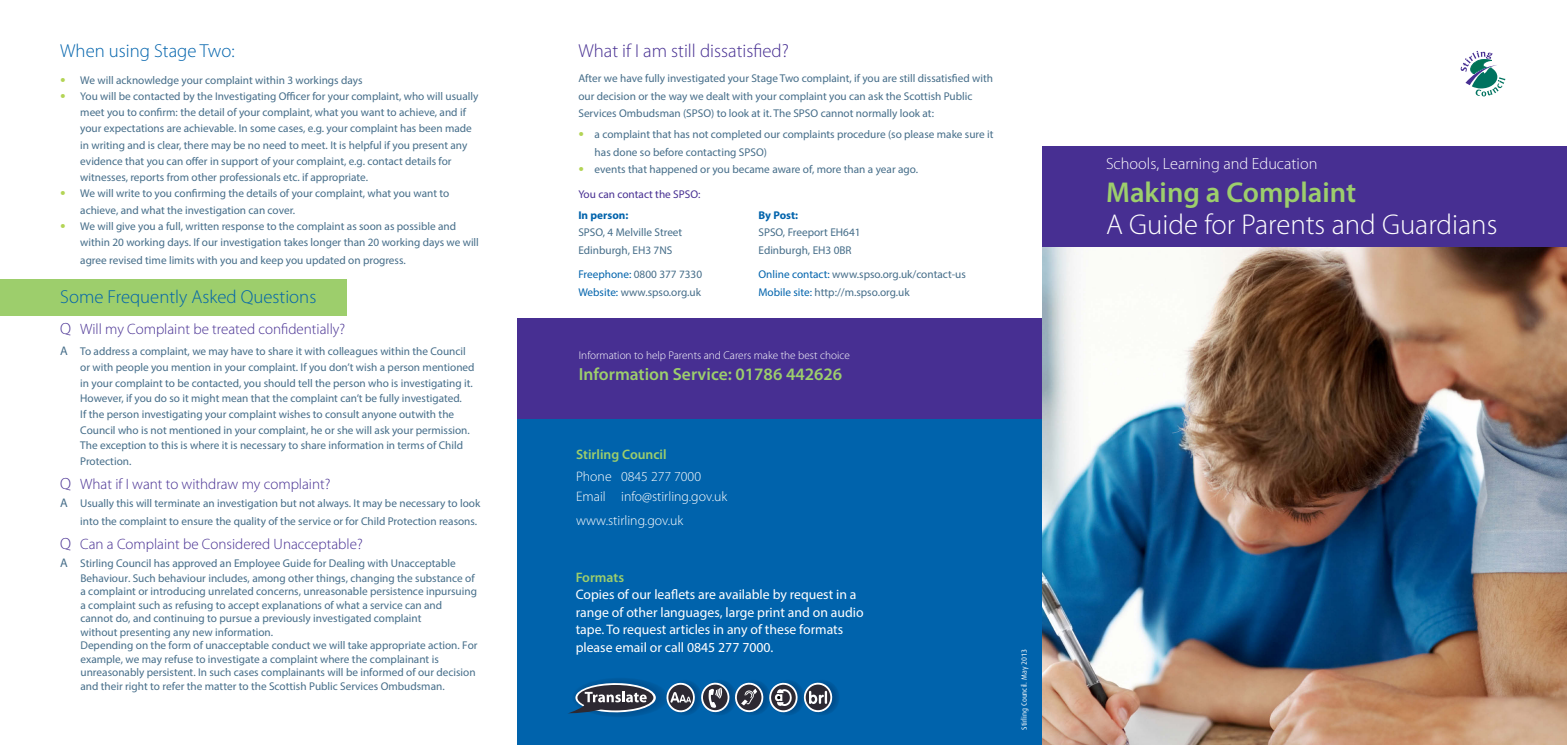
<style>
.page{position:relative;width:1567px;height:745px;background:#fff}
.page>*{position:absolute;margin:0;border:0;box-sizing:border-box;transform-origin:0 0}
.t1{font:300 28.75px "Myriad Pro";color:#fff}
.t2{font:600 28.75px "Myriad Pro";color:#9dce6c}
.Paragraph_Style_1{font:300 18.75px "Myriad Pro";color:#0063ac}
.Paragraph_Style_1-2{font:300 18.75px "Myriad Pro";color:#472f92}
.t3{font:600 17.5px "Myriad Pro";color:#9dce6c}
.t4{font:300 16.25px "Myriad Pro";color:#fff}
.Paragraph_Style_1-3{font:300 15px "Myriad Pro";color:#472f92}
.t5{font:13.75px/17.5px "Myriad Pro";color:#fff}
.t6{font:300 13.75px "Myriad Pro";color:#fff}
.t7{font:600 13.75px "Myriad Pro";color:#9dce6c}
.body_text{font:11.25px/13.5px "Myriad Pro";color:#456d89}
.t8{font:300 11.25px "Myriad Pro";color:#fff}
.body_text-2{font:11.25px "Myriad Pro";color:#472f92}
.body_text-3{font:700 11.25px "Myriad Pro";color:#0063ac}
.t9{font:7.5px "Dax";color:#fff}
.s1{font-family:"Helvetica Neue LT";font-weight:300;color:#b3d455}
.s2{font-size:16.25px}
.s3{font-size:12.5px}
.s4{color:#0063ac}
</style>
<div class="page">
<div style="left:518px;top:318px;width:526px;height:426px;background:#0063ac"></div>
<div style="left:517px;top:318px;width:525px;height:101px;background:#472f92"></div>
<div style="left:0;top:278px;width:346px;height:37px;background:#9dce6c"></div>
<img style="left:1042px;top:247px;width:524px;height:497px">
<div style="left:667px;top:679px;width:35px;height:36px;background:#0060a7;border-radius:50%"></div>
<div style="left:668px;top:679px;width:34px;height:36px;background:#005b9f;border-radius:50%"></div>
<div style="left:668px;top:679px;width:33px;height:35px;background:#0062ab;border-radius:50%"></div>
<div style="left:668px;top:680px;width:33px;height:34px;background:#00589b;border-radius:50%"></div>
<div style="left:805px;top:679px;width:34px;height:36px;background:#005a9e;border-radius:50%"></div>
<div style="left:805px;top:679px;width:34px;height:35px;background:#005b9f;border-radius:50%"></div>
<div style="left:806px;top:680px;width:32px;height:34px;background:#00589b;border-radius:50%"></div>
<div style="left:806px;top:680px;width:32px;height:33px;background:#00589b;border-radius:50%"></div>
<div style="left:807px;top:681px;width:30px;height:32px;background:#005597;border-radius:50%"></div>
<div style="left:808px;top:682px;width:28px;height:30px;background:#005192;border-radius:50%"></div>
<div style="left:770px;top:679px;width:35px;height:36px;background:#0060a6;border-radius:50%"></div>
<div style="left:770px;top:679px;width:34px;height:36px;background:#00599d;border-radius:50%"></div>
<div style="left:736px;top:679px;width:34px;height:36px;background:#005b9f;border-radius:50%"></div>
<div style="left:736px;top:679px;width:34px;height:35px;background:#0062ab;border-radius:50%"></div>
<div style="left:737px;top:680px;width:32px;height:34px;background:#00599c;border-radius:50%"></div>
<div style="left:702px;top:679px;width:35px;height:36px;background:#005a9e;border-radius:50%"></div>
<div style="left:702px;top:679px;width:34px;height:35px;background:#0062ab;border-radius:50%"></div>
<div style="left:703px;top:680px;width:32px;height:34px;background:#00599c;border-radius:50%"></div>
<svg style="left:569px;top:680px;width:264px;height:33px"></svg>
<svg style="left:1460px;top:51px;width:45px;height:45px"></svg>
<div style="left:1042px;top:146px;width:524px;height:101px;background:#472f92"></div>
<p class="Paragraph_Style_1" style="left:60px;top:40px;width:176px">When using Stage Two:</p>
<p class="body_text" style="left:60px;top:73px;width:304px"><span class="s1">•</span> We will acknowledge your complaint within 3 workings days</p>
<p class="body_text" style="left:60px;top:89px;width:419px"><span class="s1">•</span> You will be contacted by the Investigating Officer for your complaint, who will usually</p>
<p class="body_text" style="left:80px;top:105px;width:387px">meet you to confirm: the detail of your complaint, what you want to achieve, and if</p>
<p class="body_text" style="left:80px;top:122px;width:393px">your expectations are achievable. In some cases, e.g. your complaint has been made</p>
<p class="body_text" style="left:80px;top:138px;width:388px">in writing and is clear, there may be no need to meet. It is helpful if you present any</p>
<p class="body_text" style="left:80px;top:154px;width:373px">evidence that you can offer in support of your complaint, e.g. contact details for</p>
<p class="body_text" style="left:80px;top:170px;width:289px">witnesses, reports from other professionals etc. if appropriate.</p>
<p class="body_text" style="left:60px;top:187px;width:390px"><span class="s1">•</span> We will write to you confirming the details of your complaint, what you want to</p>
<p class="body_text" style="left:80px;top:203px;width:216px">achieve, and what the investigation can cover.</p>
<p class="body_text" style="left:60px;top:219px;width:397px"><span class="s1">•</span> We will give you a full, written response to the complaint as soon as possible and</p>
<p class="body_text" style="left:80px;top:235px;width:400px">within 20 working days. If our investigation takes longer than 20 working days we will</p>
<p class="body_text" style="left:80px;top:253px;width:327px">agree revised time limits with you and keep you updated on progress.</p>
<p class="Paragraph_Style_1" style="left:60px;top:286px;width:257px">Some Frequently Asked Questions</p>
<p class="Paragraph_Style_1-3" style="left:60px;top:321px;width:286px"><span class="s2">Q</span> Will my Complaint be treated confidentially?</p>
<p class="body_text" style="left:60px;top:344px;width:407px"><span class="s3">A</span> To address a complaint, we may have to share it with colleagues within the Council</p>
<p class="body_text" style="left:80px;top:360px;width:396px">or with people you mention in your complaint. If you don’t wish a person mentioned</p>
<p class="body_text" style="left:80px;top:375px;width:394px">in your complaint to be contacted, you should tell the person who is investigating it.</p>
<p class="body_text" style="left:80px;top:391px;width:383px">However, if you do so it might mean that the complaint can’t be fully investigated.</p>
<p class="body_text" style="left:80px;top:407px;width:375px">If the person investigating your complaint wishes to consult anyone outwith the</p>
<p class="body_text" style="left:80px;top:422px;width:391px">Council who is not mentioned in your complaint, he or she will ask your permission.</p>
<p class="body_text" style="left:80px;top:438px;width:384px">The exception to this is where it is necessary to share information in terms of Child</p>
<p class="body_text" style="left:80px;top:454px;width:53px">Protection.</p>
<p class="Paragraph_Style_1-3" style="left:60px;top:476px;width:272px"><span class="s2">Q</span> What if I want to withdraw my complaint?</p>
<p class="body_text" style="left:60px;top:496px;width:421px"><span class="s3">A</span> Usually this will terminate an investigation but not always. It may be necessary to look</p>
<p class="body_text" style="left:80px;top:513px;width:398px">into the complaint to ensure the quality of the service or for Child Protection reasons.</p>
<p class="Paragraph_Style_1-3" style="left:60px;top:535px;width:304px"><span class="s2">Q</span> Can a Complaint be Considered Unacceptable?</p>
<p class="body_text" style="left:60px;top:555px;width:397px"><span class="s3">A</span> Stirling Council has approved an Employee Guide for Dealing with Unacceptable</p>
<p class="body_text" style="left:80px;top:570px;width:398px">Behaviour. Such behaviour includes, among other things, changing the substance of a complaint or introducing unrelated concerns, unreasonable persistence inpursuing a complaint such as refusing to accept explanations of what a service can and cannot do, and continuing to pursue a previously investigated complaint<br>without presenting any new information.<br>Depending on the form of unacceptable conduct we will take appropriate action. For example, we may refuse to investigate a complaint where the complainant is unreasonably persistent. In such cases complainants will be informed of our decision and their right to refer the matter to the Scottish Public Services Ombudsman.</p>
<p class="Paragraph_Style_1-2" style="left:578px;top:41px;width:212px">What if I am still dissatisfied?</p>
<p class="body_text" style="left:578px;top:71px;width:416px">After we have fully investigated your Stage Two complaint, if you are still dissatisfied with</p>
<p class="body_text" style="left:578px;top:89px;width:395px">our decision or the way we dealt with your complaint you can ask the Scottish Public</p>
<p class="body_text" style="left:578px;top:106px;width:357px">Services Ombudsman (SPSO) to look at it. The SPSO cannot normally look at:</p>
<p class="body_text" style="left:578px;top:127px;width:416px"><span class="s1">•</span> a complaint that has not completed our complaints procedure (so please make sure it</p>
<p class="body_text" style="left:594px;top:145px;width:174px">has done so before contacting SPSO)</p>
<p class="body_text" style="left:578px;top:162px;width:341px"><span class="s1">•</span> events that happened or you became aware of, more than a year ago.</p>
<p class="body_text-2" style="left:578px;top:187px;width:124px">You can contact the SPSO:</p>
<p class="body_text-3" style="left:578px;top:207px;width:51px">In person:</p>
<p class="body_text-3" style="left:758px;top:207px;width:41px">By Post:</p>
<p class="body_text" style="left:578px;top:225px;width:105px">SPSO, 4 Melville Street</p>
<p class="body_text" style="left:758px;top:225px;width:104px">SPSO, Freeport EH641</p>
<p class="body_text" style="left:578px;top:243px;width:95px">Edinburgh, EH3 7NS</p>
<p class="body_text" style="left:758px;top:243px;width:95px">Edinburgh, EH3 0BR</p>
<p class="body_text" style="left:578px;top:267px;width:125px"><span class="s4">Freephone:</span> 0800 377 7330</p>
<p class="body_text" style="left:758px;top:267px;width:209px"><span class="s4">Online contact:</span> www.spso.org.uk/contact-us</p>
<p class="body_text" style="left:578px;top:285px;width:124px"><span class="s4">Website:</span> www.spso.org.uk</p>
<p class="body_text" style="left:758px;top:285px;width:153px"><span class="s4">Mobile site:</span> http://m.spso.org.uk</p>
<p class="t8" style="left:578px;top:349px;width:273px">Information to help Parents and Carers make the best choice</p>
<p class="t3" style="left:578px;top:364px;width:265px">Information Service: 01786 442626</p>
<p class="t7" style="left:576px;top:446px;width:92px">Stirling Council</p>
<p class="t6" style="left:576px;top:468px;width:126px">Phone 0845 277 7000</p>
<p class="t6" style="left:576px;top:489px;width:153px">Email info@stirling.gov.uk</p>
<p class="t6" style="left:576px;top:512px;width:109px">www.stirling.gov.uk</p>
<p class="t7" style="left:575px;top:569px;width:50px">Formats</p>
<p class="t5" style="left:575px;top:585px;width:289px">Copies of our leaflets are available by request in a range of other languages, large print and on audio tape. To request articles in any of these formats please email or call 0845 277 7000.</p>
<p class="t9" style="left:1020px;top:729px;width:82px;rotate:-90deg">Stirling Council. May 2013</p>
<p class="t4" style="left:1106px;top:154px;width:213px">Schools, Learning and Education</p>
<p class="t2" style="left:1106px;top:176px;width:251px">Making a Complaint</p>
<p class="t1" style="left:1106px;top:208px;width:393px">A Guide for Parents and Guardians</p>
</div>
